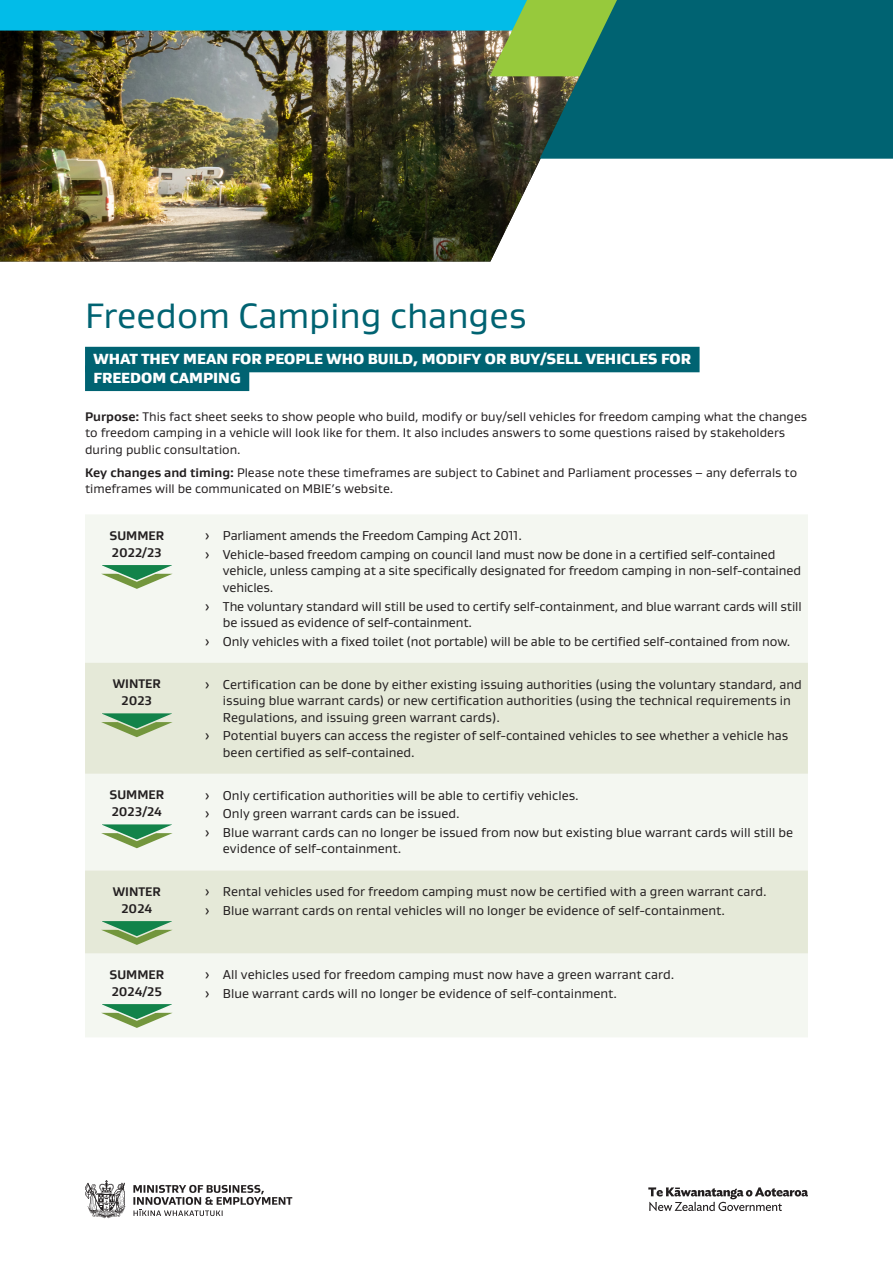
<style>
.page{position:relative;width:893px;height:1263px;background:#fff}
.page>*{position:absolute;margin:0;border:0;box-sizing:border-box;transform-origin:0 0}
.Section_Header_Gusta{font:36px "Gustan";color:#006372}
.TITLE_IN_LINE{font:900 15px "Gustan";color:#fff}
.t1{font:13.2px/16.5px "Gustan";color:#231f20}
.Body_text_Gustan{font:12.75px/16.5px "Gustan";color:#231f20}
.Body_text_Gustan-2{font:700 12.75px/16.5px "Gustan";color:#231f20}
.s1{font-weight:700}
</style>
<div class="page">
<img style="left:0;top:76px;width:541px;height:185px">
<img style="left:0;top:0;width:540px;height:76px">
<svg style="left:540px;top:0;width:353px;height:159px;fill:#006372"></svg>
<svg style="left:85px;top:1180px;width:41px;height:38px"></svg>
<svg style="left:133px;top:1185px;width:159px;height:31px"></svg>
<div style="left:85px;top:347px;width:615px;height:25px;background:#006372"></div>
<div style="left:85px;top:365px;width:164px;height:26px;background:#006372"></div>
<div style="left:85px;top:515px;width:723px;height:522px;background:#f4f7f1"></div>
<svg style="left:85px;top:663px;width:723px;height:290px;fill:#e5e9d8"></svg>
<svg style="left:99px;top:563px;width:76px;height:26px"></svg>
<svg style="left:99px;top:711px;width:76px;height:26px"></svg>
<svg style="left:99px;top:822px;width:76px;height:26px"></svg>
<svg style="left:99px;top:919px;width:76px;height:26px"></svg>
<svg style="left:99px;top:1002px;width:76px;height:26px"></svg>
<svg style="left:648px;top:1187px;width:160px;height:24px"></svg>
<p class="Section_Header_Gusta" style="left:85px;top:293px;width:443px">Freedom Camping changes</p>
<p class="TITLE_IN_LINE" style="left:94px;top:349px;width:599px">WHAT THEY MEAN FOR PEOPLE WHO BUILD, MODIFY OR BUY/SELL VEHICLES FOR</p>
<p class="TITLE_IN_LINE" style="left:94px;top:368px;width:149px">FREEDOM CAMPING</p>
<p class="Body_text_Gustan" style="left:85px;top:408px;width:724px"><span class="s1">Purpose:</span> This fact sheet seeks to show people who build, modify or buy/sell vehicles for freedom camping what the changes to freedom camping in a vehicle will look like for them. It also includes answers to some questions raised by stakeholders during public consultation.</p>
<p class="Body_text_Gustan" style="left:85px;top:464px;width:714px"><span class="s1">Key changes and timing:</span> Please note these timeframes are subject to Cabinet and Parliament processes – any deferrals to timeframes will be communicated on MBIE’s website.</p>
<p class="Body_text_Gustan-2" style="left:110px;top:527px;width:56px">SUMMER<br>2022/23</p>
<p class="t1" style="left:205px;top:527px;width:318px">› Parliament amends the Freedom Camping Act 2011.</p>
<p class="t1" style="left:223px;top:546px;width:580px;text-indent:-18px">› Vehicle-based freedom camping on council land must now be done in a certified self-contained vehicle, unless camping at a site specifically designated for freedom camping in non-self-contained vehicles.</p>
<p class="t1" style="left:223px;top:597px;width:580px;text-indent:-18px">› The voluntary standard will still be used to certify self-containment, and blue warrant cards will still be issued as evidence of self-containment.</p>
<p class="t1" style="left:205px;top:632px;width:587px">› Only vehicles with a fixed toilet (not portable) will be able to be certified self-contained from now.</p>
<p class="Body_text_Gustan-2" style="left:113px;top:675px;width:49px;text-align:center">WINTER<br>2023</p>
<p class="t1" style="left:223px;top:675px;width:580px;text-indent:-18px">› Certification can be done by either existing issuing authorities (using the voluntary standard, and issuing blue warrant cards) or new certification authorities (using the technical requirements in<br>Regulations, and issuing green warrant cards).</p>
<p class="t1" style="left:223px;top:727px;width:567px;text-indent:-18px">› Potential buyers can access the register of self-contained vehicles to see whether a vehicle has been certified as self-contained.</p>
<p class="Body_text_Gustan-2" style="left:110px;top:786px;width:56px">SUMMER<br>2023/24</p>
<p class="t1" style="left:205px;top:786px;width:375px">› Only certification authorities will be able to certifiy vehicles.</p>
<p class="t1" style="left:205px;top:805px;width:256px">› Only green warrant cards can be issued.</p>
<p class="t1" style="left:223px;top:824px;width:572px;text-indent:-18px">› Blue warrant cards can no longer be issued from now but existing blue warrant cards will still be evidence of self-containment.</p>
<p class="Body_text_Gustan-2" style="left:113px;top:883px;width:49px;text-align:center">WINTER<br>2024</p>
<p class="t1" style="left:205px;top:883px;width:563px">› Rental vehicles used for freedom camping must now be certified with a green warrant card.</p>
<p class="t1" style="left:205px;top:902px;width:522px">› Blue warrant cards on rental vehicles will no longer be evidence of self-containment.</p>
<p class="Body_text_Gustan-2" style="left:110px;top:966px;width:56px">SUMMER<br>2024/25</p>
<p class="t1" style="left:205px;top:966px;width:471px">› All vehicles used for freedom camping must now have a green warrant card.</p>
<p class="t1" style="left:205px;top:985px;width:414px">› Blue warrant cards will no longer be evidence of self-containment.</p>
</div>
